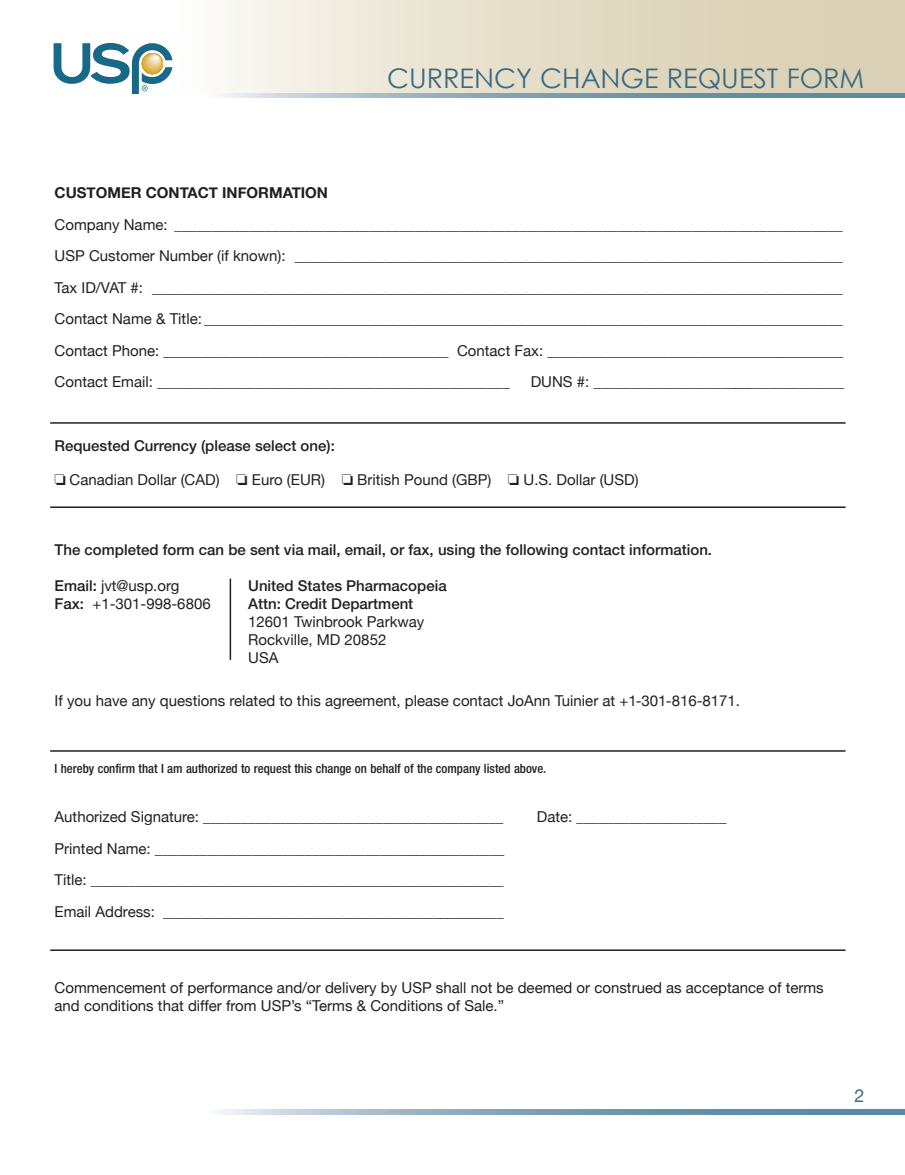
<style>
.page{position:relative;width:905px;height:1175px;background:#fff}
.page>*{position:absolute;margin:0;border:0;box-sizing:border-box;transform-origin:0 0}
.t1{font:27px "Century Gothic";color:#3b6a82}
.t2{font:18px "Helvetica Neue";color:#3b6a82}
.t3{font:15px/31.5px "Helvetica Neue";color:#231f20;text-align:justify}
.t4{font:500 15px "Helvetica Neue";color:#231f20}
.t5{font:700 15px "Helvetica Neue";color:#231f20}
.t6{font:500 condensed 12.75px "Helvetica Neue";color:#231f20}
.s1{font-weight:500}
</style>
<div class="page">
<svg style="left:219px;top:1109px;width:685px;height:5px;background:#86a6bb"></svg>
<svg style="left:219px;top:0;width:685px;height:94px;background:#e4ddca"></svg>
<svg style="left:54px;top:43px;width:118px;height:51px"></svg>
<svg style="left:219px;top:94px;width:685px;height:4px;background:#86a6bb"></svg>
<hr style="left:50px;top:750px;width:795px;height:1px;background:#231f20">
<hr style="left:50px;top:949px;width:795px;height:2px;background:#231f20">
<hr style="left:50px;top:422px;width:795px;height:2px;background:#231f20">
<hr style="left:50px;top:506px;width:795px;height:2px;background:#231f20">
<hr style="left:230px;top:578px;width:1px;height:82px;background:#231f20">
<h1 class="t1" style="left:387px;top:61px;width:479px">CURRENCY CHANGE REQUEST FORM</h1>
<p class="t5" style="left:55px;top:184px;width:275px">CUSTOMER CONTACT INFORMATION</p>
<p class="t3" style="left:55px;top:209px;width:790px">Company Name: _________________________________________________________________________________________ USP Customer Number (if known): _________________________________________________________________________ Tax ID/VAT #: ____________________________________________________________________________________________ Contact Name &amp; Title: _____________________________________________________________________________________ Contact Phone: ______________________________________ Contact Fax: ________________________________________ Contact Email: _______________________________________________</p>
<p class="t3" style="left:530px;top:366px;width:315px">DUNS #: __________________________________</p>
<p class="t4" style="left:55px;top:436px;width:282px">Requested Currency (please select one):</p>
<p class="t3" style="left:55px;top:464px;width:585px">❏ Canadian Dollar (CAD) ❏ Euro (EUR) ❏ British Pound (GBP) ❏ U.S. Dollar (USD)</p>
<p class="t4" style="left:55px;top:540px;width:659px">The completed form can be sent via mail, email, or fax, using the following contact information.</p>
<p class="t3" style="left:55px;top:569px;width:126px"><span class="s1">Email:</span> jvt@usp.org</p>
<p class="t4" style="left:248px;top:576px;width:200px">United States Pharmacopeia</p>
<p class="t3" style="left:55px;top:587px;width:158px"><span class="s1">Fax:</span> +1-301-998-6806</p>
<p class="t4" style="left:248px;top:594px;width:167px">Attn: Credit Department</p>
<p class="t3" style="left:248px;top:612px;width:178px;line-height:18px;text-align:left">12601 Twinbrook Parkway<br>Rockville, MD 20852<br>USA</p>
<p class="t3" style="left:55px;top:684px;width:687px">If you have any questions related to this agreement, please contact JoAnn Tuinier at +1-301-816-8171.</p>
<p class="t6" style="left:55px;top:760px;width:493px">I hereby confirm that I am authorized to request this change on behalf of the company listed above.</p>
<p class="t3" style="left:55px;top:801px;width:450px">Authorized Signature: ________________________________________</p>
<p class="t3" style="left:537px;top:801px;width:191px">Date: ____________________</p>
<p class="t3" style="left:55px;top:832px;width:451px">Printed Name: _______________________________________________ Title: _______________________________________________________ Email Address: ______________________________________________</p>
<p class="t3" style="left:55px;top:978px;width:770px;line-height:18px">Commencement of performance and/or delivery by USP shall not be deemed or construed as acceptance of terms and conditions that differ from USP’s “Terms &amp; Conditions of Sale.”</p>
<p class="t2" style="left:854px;top:1085px;width:12px">2</p>
</div>
